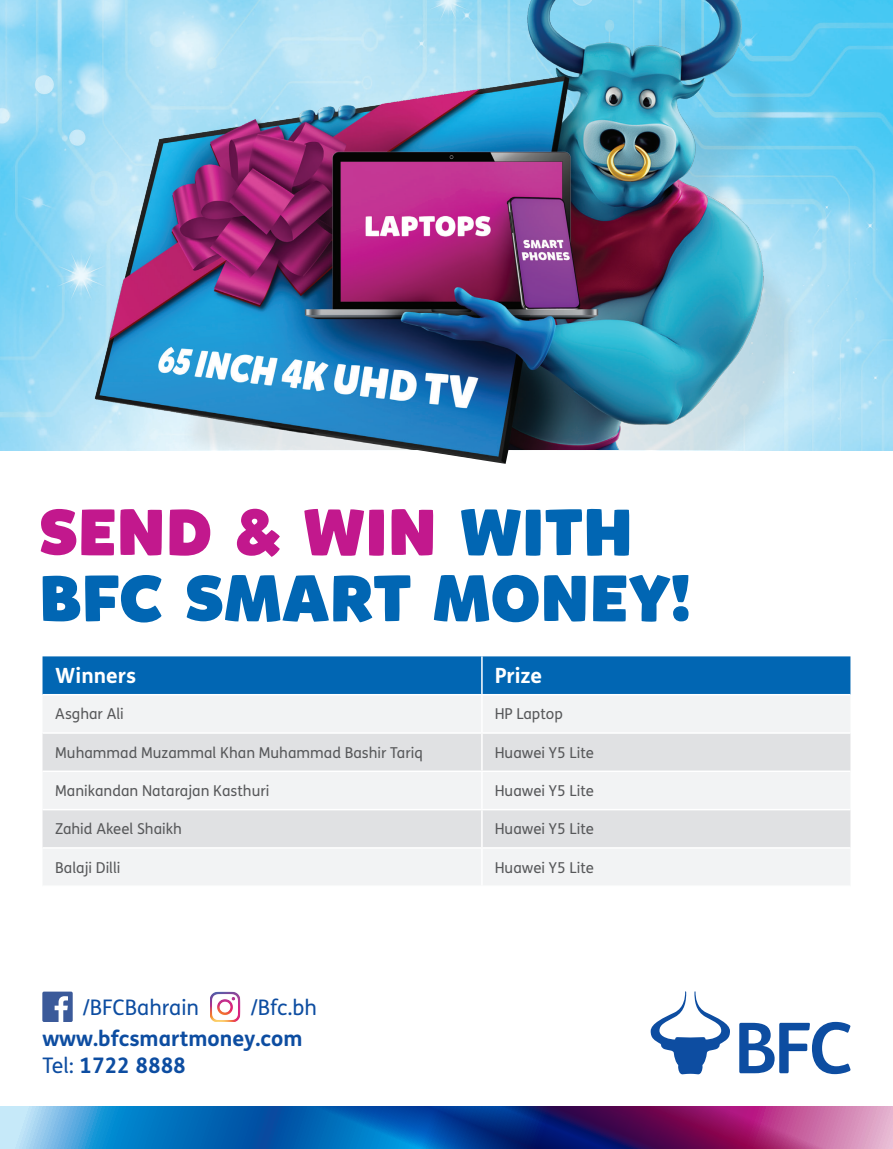
<style>
.page{position:relative;width:893px;height:1149px;background:#fff}
.page>*{position:absolute;margin:0;border:0;box-sizing:border-box;transform-origin:0 0}
.t1{font:900 64.65px "Mikado";letter-spacing:.015em;color:#0166b3}
.t2{font:900 64.65px "Mikado";letter-spacing:.015em;color:#c2188d}
.t3{font:700 21.45px/26.8px "FS Me";color:#0d4da1}
.t4{font:21.45px "FS Me";color:#0d4da1}
.t5{font:700 21px "FS Me";color:#fff}
.t6{font:15px "FS Me";color:#57585a}
.s1{color:#0166b3}
.s2{font-weight:400}
</style>
<div class="page">
<div style="left:43px;top:656px;width:807px;height:37px;background:#0166b3"></div>
<div style="left:43px;top:696px;width:807px;height:189px;background:#f2f3f4"></div>
<svg style="left:43px;top:733px;width:807px;height:113px;fill:#e0e1e3"></svg>
<hr style="left:481px;top:656px;width:2px;height:37px;background:#fff">
<hr style="left:481px;top:695px;width:2px;height:37px;background:#fff">
<hr style="left:43px;top:732px;width:439px;height:1px;background:#fff">
<hr style="left:482px;top:732px;width:368px;height:1px;background:#fff">
<hr style="left:481px;top:733px;width:2px;height:37px;background:#fff">
<hr style="left:43px;top:770px;width:439px;height:1px;background:#fff">
<hr style="left:482px;top:770px;width:368px;height:1px;background:#fff">
<hr style="left:481px;top:771px;width:2px;height:37px;background:#fff">
<hr style="left:43px;top:808px;width:439px;height:2px;background:#fff">
<hr style="left:482px;top:808px;width:368px;height:2px;background:#fff">
<hr style="left:481px;top:810px;width:2px;height:36px;background:#fff">
<hr style="left:43px;top:846px;width:439px;height:2px;background:#fff">
<hr style="left:482px;top:846px;width:368px;height:2px;background:#fff">
<hr style="left:481px;top:848px;width:2px;height:37px;background:#fff">
<svg style="left:0;top:1106px;width:893px;height:42px;background:#42569f"></svg>
<img style="left:0;top:0;width:893px;height:463px">
<svg style="left:651px;top:991px;width:79px;height:83px"></svg>
<svg style="left:739px;top:1021px;width:111px;height:52px"></svg>
<svg style="left:42px;top:991px;width:31px;height:30px"></svg>
<img style="left:210px;top:991px;width:30px;height:30px">
<p class="t2" style="left:39px;top:490px;width:595px">SEND &amp; WIN <span class="s1">WITH</span></p>
<p class="t1" style="left:39px;top:556px;width:653px">BFC SMART MONEY!</p>
<p class="t5" style="left:55px;top:659px;width:82px">Winners</p>
<p class="t5" style="left:495px;top:659px;width:49px">Prize</p>
<p class="t6" style="left:55px;top:703px;width:70px">Asghar Ali</p>
<p class="t6" style="left:495px;top:703px;width:70px">HP Laptop</p>
<p class="t6" style="left:55px;top:742px;width:369px">Muhammad Muzammal Khan Muhammad Bashir Tariq</p>
<p class="t6" style="left:495px;top:742px;width:101px">Huawei Y5 Lite</p>
<p class="t6" style="left:55px;top:780px;width:216px">Manikandan Natarajan Kasthuri</p>
<p class="t6" style="left:495px;top:780px;width:101px">Huawei Y5 Lite</p>
<p class="t6" style="left:55px;top:818px;width:128px">Zahid Akeel Shaikh</p>
<p class="t6" style="left:495px;top:818px;width:101px">Huawei Y5 Lite</p>
<p class="t6" style="left:55px;top:856px;width:67px">Balaji Dilli</p>
<p class="t6" style="left:495px;top:856px;width:101px">Huawei Y5 Lite</p>
<p class="t4" style="left:83px;top:992px;width:118px">/BFCBahrain</p>
<p class="t4" style="left:251px;top:992px;width:68px">/Bfc.bh</p>
<p class="t3" style="left:42px;top:1023px;width:262px">www.bfcsmartmoney.com<br><span class="s2">Tel:</span> 1722 8888</p>
</div>
